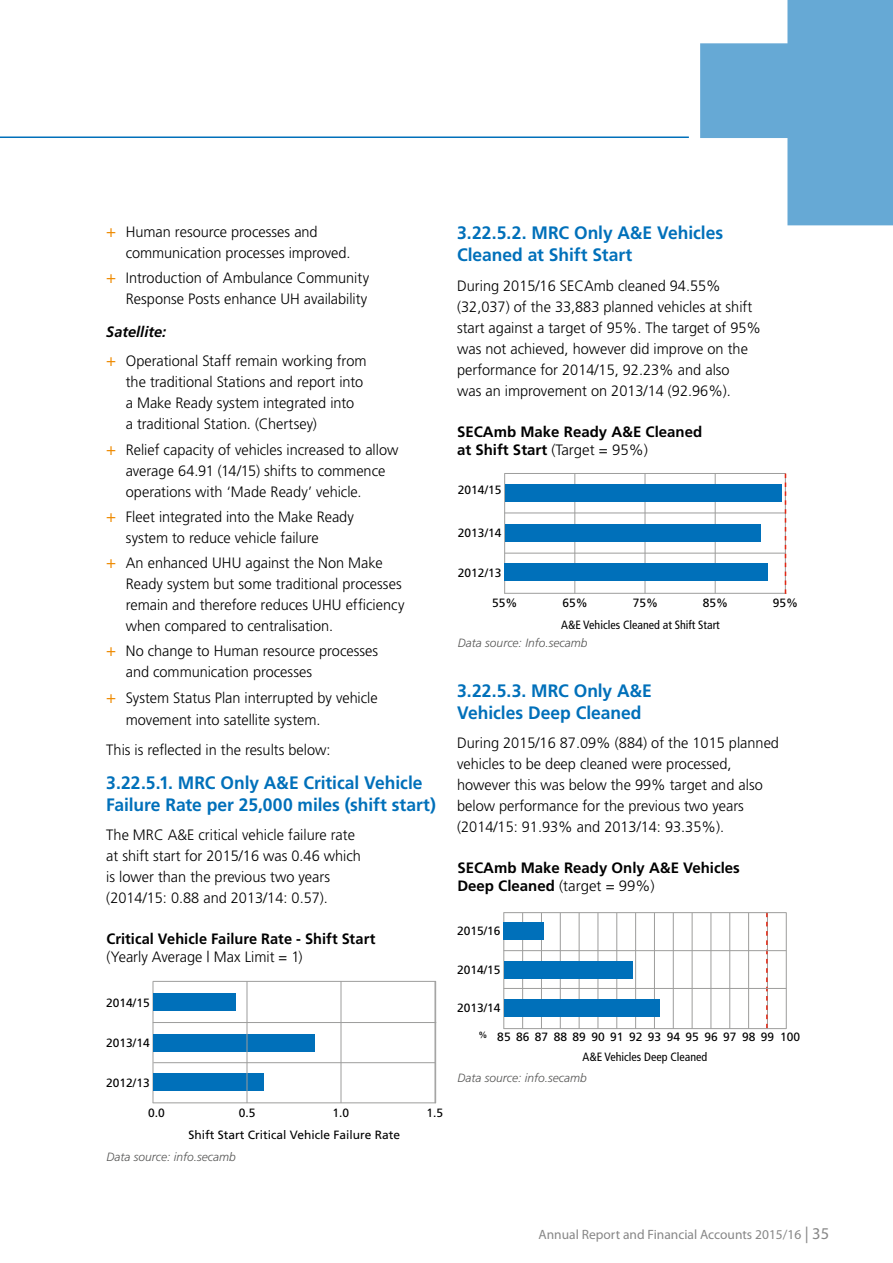
<style>
.page{position:relative;width:893px;height:1263px;background:#fff}
.page>*{position:absolute;margin:0;border:0;box-sizing:border-box;transform-origin:0 0}
.t1{font:700 18px/21.6px "Frutiger";color:#0070ba}
.t2{font:300 15px/21px "Frutiger";color:#000}
.t3{font:700 15px/18px "Frutiger";color:#000}
.t4{font:13.5px "Myriad Pro";color:#878787}
.t5{font:12px/20.2px "Frutiger";color:#000}
.t6{font:italic 300 12px "Frutiger";color:#575756}
.t7{font:condensed 12px "Frutiger";color:#000}
.s1{font-size:17.25px;color:#ee8a00}
.s2{font-weight:700;font-style:italic}
.s3{font-weight:300}
.s4{font-stretch:condensed}
.s5{font-size:16.5px}
</style>
<div class="page">
<hr style="left:0;top:136px;width:689px;height:2px;background:#0070ba">
<svg style="left:700px;top:0;width:193px;height:225px"></svg>
<hr style="left:153px;top:981px;width:1px;height:122px;background:#9d9d9c">
<hr style="left:341px;top:981px;width:1px;height:122px;background:#9d9d9c">
<hr style="left:435px;top:981px;width:1px;height:122px;background:#9d9d9c">
<div style="left:153px;top:1073px;width:111px;height:18px;background:#0070ba"></div>
<div style="left:153px;top:1034px;width:162px;height:17px;background:#0070ba"></div>
<div style="left:153px;top:993px;width:83px;height:18px;background:#0070ba"></div>
<hr style="left:153px;top:1102px;width:283px;height:1px;background:#9d9d9c">
<hr style="left:153px;top:981px;width:283px;height:1px;background:#9d9d9c">
<hr style="left:153px;top:1062px;width:282px;height:1px;background:#9d9d9c">
<hr style="left:153px;top:1022px;width:283px;height:1px;background:#9d9d9c">
<hr style="left:247px;top:981px;width:1px;height:122px;background:#9d9d9c">
<hr style="left:504px;top:473px;width:1px;height:120px;background:#9d9d9c">
<hr style="left:575px;top:473px;width:1px;height:120px;background:#9d9d9c">
<hr style="left:645px;top:473px;width:1px;height:120px;background:#9d9d9c">
<hr style="left:715px;top:473px;width:1px;height:120px;background:#9d9d9c">
<hr style="left:785px;top:473px;width:1px;height:120px;background:#9d9d9c">
<div style="left:505px;top:564px;width:263px;height:17px;background:#0070ba"></div>
<div style="left:505px;top:524px;width:255px;height:18px;background:#0070ba"></div>
<div style="left:505px;top:484px;width:277px;height:18px;background:#0070ba"></div>
<hr style="left:504px;top:593px;width:282px;height:1px;background:#9d9d9c">
<hr style="left:505px;top:553px;width:281px;height:1px;background:#9d9d9c">
<hr style="left:504px;top:513px;width:281px;height:1px;background:#9d9d9c">
<hr style="left:504px;top:473px;width:281px;height:1px;background:#9d9d9c">
<svg style="left:785px;top:474px;width:1px;height:120px"></svg>
<hr style="left:504px;top:912px;width:1px;height:117px;background:#9d9d9c">
<hr style="left:522px;top:913px;width:1px;height:116px;background:#9d9d9c">
<hr style="left:541px;top:913px;width:1px;height:116px;background:#9d9d9c">
<hr style="left:560px;top:913px;width:1px;height:116px;background:#9d9d9c">
<hr style="left:579px;top:913px;width:1px;height:116px;background:#9d9d9c">
<hr style="left:598px;top:913px;width:1px;height:116px;background:#9d9d9c">
<hr style="left:616px;top:913px;width:1px;height:116px;background:#9d9d9c">
<hr style="left:635px;top:913px;width:1px;height:116px;background:#9d9d9c">
<hr style="left:654px;top:913px;width:1px;height:116px;background:#9d9d9c">
<hr style="left:673px;top:913px;width:1px;height:116px;background:#9d9d9c">
<hr style="left:692px;top:913px;width:1px;height:116px;background:#9d9d9c">
<hr style="left:711px;top:913px;width:1px;height:116px;background:#9d9d9c">
<hr style="left:729px;top:913px;width:1px;height:116px;background:#9d9d9c">
<hr style="left:748px;top:913px;width:1px;height:116px;background:#9d9d9c">
<hr style="left:786px;top:912px;width:1px;height:117px;background:#9d9d9c">
<div style="left:504px;top:999px;width:155px;height:18px;background:#0070ba"></div>
<svg style="left:766px;top:913px;width:2px;height:115px"></svg>
<div style="left:504px;top:961px;width:129px;height:18px;background:#0070ba"></div>
<div style="left:503px;top:923px;width:41px;height:17px;background:#0070ba"></div>
<hr style="left:504px;top:1028px;width:282px;height:1px;background:#9d9d9c">
<hr style="left:504px;top:988px;width:282px;height:1px;background:#9d9d9c">
<hr style="left:504px;top:950px;width:282px;height:1px;background:#9d9d9c">
<hr style="left:504px;top:912px;width:282px;height:1px;background:#9d9d9c">
<p class="t2" style="left:126px;top:221px;width:226px;text-indent:-20px"><span class="s1">+</span> Human resource processes and communication processes improved.</p>
<p class="t2" style="left:106px;top:268px;width:264px;text-align:right"><span class="s1">+</span> Introduction of Ambulance Community<br>Response Posts enhance UH availability</p>
<p class="t2" style="left:106px;top:317px;width:262px;line-height:29.5px"><span class="s2">Satellite:<br></span><span class="s1">+</span> Operational Staff remain working from</p>
<p class="t2" style="left:126px;top:372px;width:239px">the traditional Stations and report into a Make Ready system integrated into a traditional Station. (Chertsey)</p>
<p class="t2" style="left:126px;top:439px;width:274px;text-indent:-20px"><span class="s1">+</span> Relief capacity of vehicles increased to allow average 64.91 (14/15) shifts to commence operations with ‘Made Ready’ vehicle.</p>
<p class="t2" style="left:126px;top:506px;width:230px;text-indent:-20px"><span class="s1">+</span> Fleet integrated into the Make Ready system to reduce vehicle failure</p>
<p class="t2" style="left:126px;top:552px;width:280px;text-indent:-20px"><span class="s1">+</span> An enhanced UHU against the Non Make Ready system but some traditional processes remain and therefore reduces UHU efficiency when compared to centralisation.</p>
<p class="t2" style="left:126px;top:641px;width:254px;text-indent:-20px"><span class="s1">+</span> No change to Human resource processes and communication processes</p>
<p class="t2" style="left:126px;top:686px;width:253px;line-height:22.5px;text-indent:-20px"><span class="s1">+</span> System Status Plan interrupted by vehicle movement into satellite system.</p>
<p class="t2" style="left:106px;top:739px;width:226px">This is reflected in the results below:</p>
<p class="t1" style="left:106px;top:772px;width:331px">3.22.5.1. MRC Only A&amp;E Critical Vehicle<br>Failure Rate per 25,000 miles (shift start)</p>
<p class="t2" style="left:106px;top:824px;width:256px">The MRC A&amp;E critical vehicle failure rate at shift start for 2015/16 was 0.46 which is lower than the previous two years (2014/15: 0.88 and 2013/14: 0.57).</p>
<p class="t3" style="left:107px;top:930px;width:270px">Critical Vehicle Failure Rate - Shift Start</p>
<p class="t2" style="left:107px;top:947px;width:197px">(Yearly Average | Max Limit = 1)</p>
<p class="t5" style="left:106px;top:992px;width:45px">2014/15</p>
<p class="t5" style="left:106px;top:1032px;width:45px">2013/14</p>
<p class="t5" style="left:106px;top:1072px;width:45px">2012/13</p>
<p class="t5" style="left:148px;top:1102px;width:18px">0.0</p>
<p class="t5" style="left:239px;top:1102px;width:18px">0.5</p>
<p class="t5" style="left:332px;top:1102px;width:18px">1.0</p>
<p class="t5" style="left:426px;top:1102px;width:18px">1.5</p>
<p class="t5" style="left:189px;top:1125px;width:213px">Shift Start Critical Vehicle Failure Rate</p>
<p class="t6" style="left:107px;top:1150px;width:131px">Data source: info.secamb</p>
<p class="t1" style="left:457px;top:222px;width:268px">3.22.5.2. MRC Only A&amp;E Vehicles<br>Cleaned at Shift Start</p>
<p class="t2" style="left:457px;top:275px;width:305px">During 2015/16 SECAmb cleaned 94.55% (32,037) of the 33,883 planned vehicles at shift start against a target of 95%. The target of 95% was not achieved, however did improve on the performance for 2014/15, 92.23% and also<br>was an improvement on 2013/14 (92.96%).</p>
<p class="t3" style="left:457px;top:422px;width:247px">SECAmb Make Ready A&amp;E Cleaned at Shift Start <span class="s3">(Target = 95%)</span></p>
<p class="t5" style="left:458px;top:479px;width:45px">2014/15</p>
<p class="t5" style="left:458px;top:522px;width:45px">2013/14</p>
<p class="t5" style="left:458px;top:563px;width:45px">2012/13</p>
<p class="t5" style="left:492px;top:593px;width:27px">55%</p>
<p class="t5" style="left:562px;top:593px;width:27px">65%</p>
<p class="t5" style="left:633px;top:593px;width:27px">75%</p>
<p class="t5" style="left:703px;top:593px;width:27px">85%</p>
<p class="t5" style="left:773px;top:593px;width:27px">95%</p>
<p class="t7" style="left:561px;top:618px;width:160px">A&amp;E Vehicles Cleaned at Shift Start</p>
<p class="t6" style="left:458px;top:636px;width:131px">Data source: Info.secamb</p>
<p class="t1" style="left:457px;top:680px;width:196px">3.22.5.3. MRC Only A&amp;E<br>Vehicles Deep Cleaned</p>
<p class="t2" style="left:457px;top:732px;width:323px">During 2015/16 87.09% (884) of the 1015 planned vehicles to be deep cleaned were processed, however this was below the 99% target and also below performance for the previous two years (2014/15: 91.93% and 2013/14: 93.35%).</p>
<p class="t3" style="left:457px;top:859px;width:284px">SECAmb Make Ready Only A&amp;E Vehicles<br>Deep Cleaned <span class="s3">(target = 99%)</span></p>
<p class="t5" style="left:457px;top:920px;width:45px">2015/16</p>
<p class="t5" style="left:457px;top:960px;width:45px">2014/15</p>
<p class="t5" style="left:457px;top:998px;width:45px">2013/14</p>
<p class="t5" style="left:582px;top:1026px;width:219px;text-indent:-104px"><sup>%</sup> 85 86 87 88 89 90 91 92 93 94 95 96 97 98 99 100<br><span class="s4">A&amp;E Vehicles Deep Cleaned</span></p>
<p class="t6" style="left:457px;top:1071px;width:131px">Data source: info.secamb</p>
<p class="t4" style="left:539px;top:1226px;width:292px">Annual Report and Financial Accounts 2015/16 <span class="s5">| 35</span></p>
</div>
